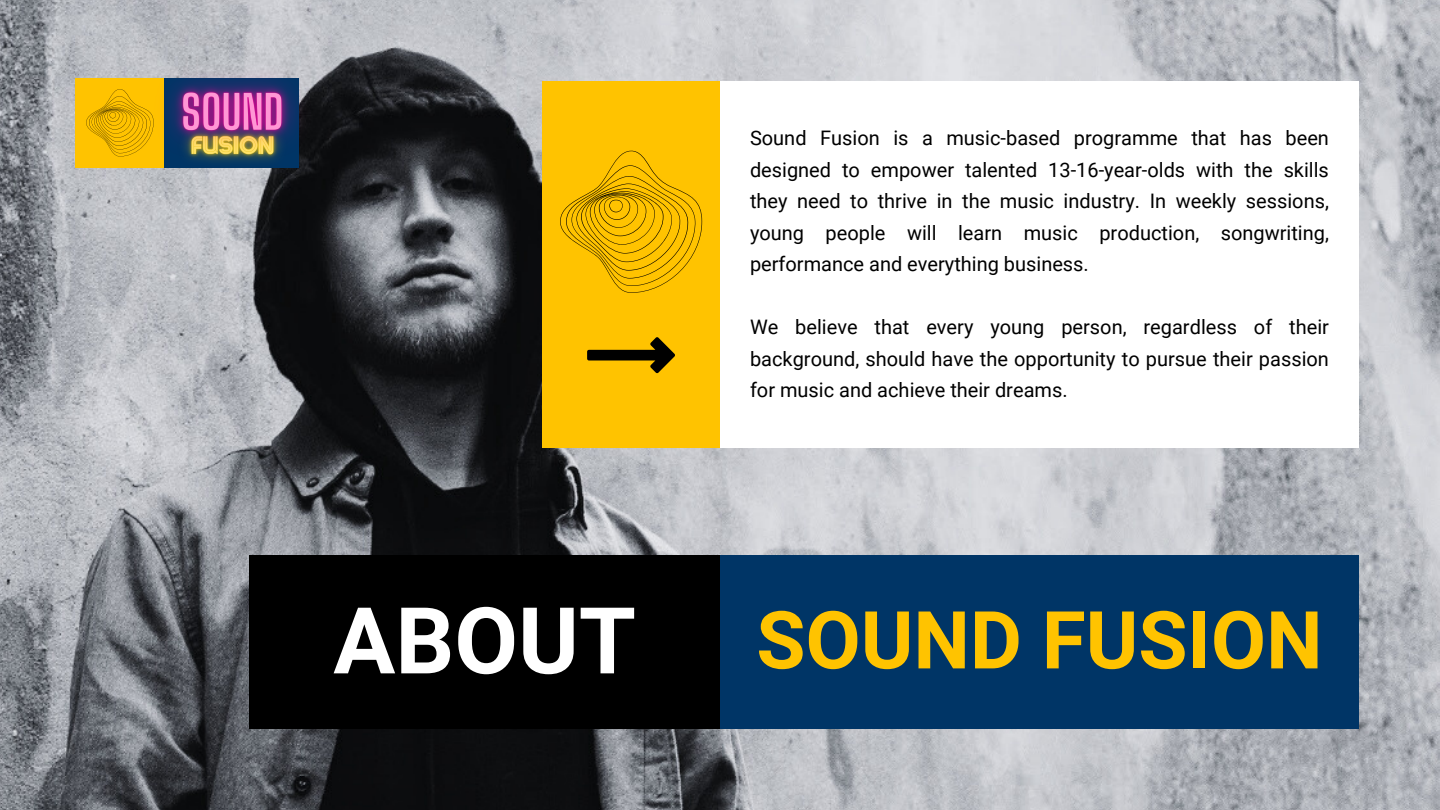
<style>
.page{position:relative;width:1440px;height:810px;background:#fff}
.page>*{position:absolute;margin:0;border:0;box-sizing:border-box;transform-origin:0 0}
.t1{font:700 92.3px "Roboto";color:#fff}
.t2{font:700 80px "Roboto";color:#ffc300}
.t3{font:20px/31.5px "Roboto";color:#000;text-align:justify}
</style>
<div class="page">
<img style="left:0;top:0;width:1440px;height:810px">
<div style="left:720px;top:555px;width:639px;height:174px;background:#003566"></div>
<div style="left:720px;top:81px;width:639px;height:367px;background:#fff"></div>
<div style="left:249px;top:555px;width:471px;height:174px;background:#000"></div>
<div style="left:75px;top:78px;width:90px;height:90px;background:#ffc300"></div>
<svg style="left:86px;top:89px;width:42px;height:68px"></svg>
<img style="left:128px;top:33px;width:208px;height:159px">
<div style="left:542px;top:81px;width:178px;height:367px;background:#ffc300"></div>
<svg style="left:587px;top:337px;width:88px;height:36px"></svg>
<svg style="left:560px;top:151px;width:142px;height:142px"></svg>
<p class="t3" style="left:750px;top:123px;width:580px">Sound Fusion is a music-based programme that has been designed to empower talented 13-16-year-olds with the skills they need to thrive in the music industry. In weekly sessions, young people will learn music production, songwriting, performance and everything business.</p>
<p class="t3" style="left:750px;top:312px;width:580px">We believe that every young person, regardless of their background, should have the opportunity to pursue their passion for music and achieve their dreams.</p>
<p class="t1" style="left:333px;top:588px;width:304px">ABOUT</p>
<p class="t2" style="left:756px;top:594px;width:568px">SOUND FUSION</p>
</div>
